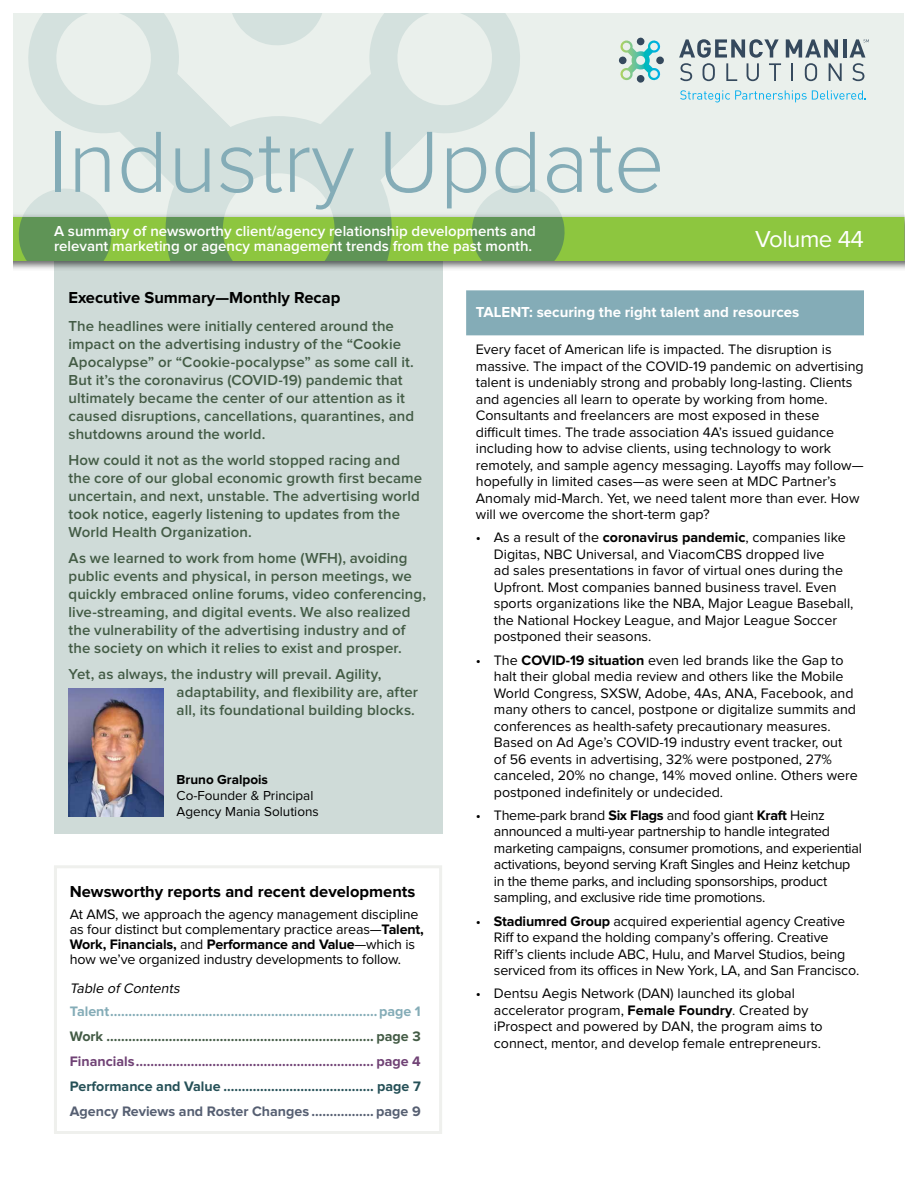
<style>
.page{position:relative;width:918px;height:1188px;background:#fff}
.page>*{position:absolute;margin:0;border:0;box-sizing:border-box;transform-origin:0 0}
.t1{font:300 90px "Proxima Nova";color:#84acb7}
.t2{font:24px "Proxima Nova";letter-spacing:-.02em;color:#fff}
.t3{font:700 16.5px "Proxima Nova";color:#000}
.t4{font:600 15px/18px "Proxima Nova";letter-spacing:.005em;color:#435b45}
.t5{font:600 15px/15px "Proxima Nova";color:#fff}
.t6{font:700 15px "Proxima Nova";color:#fff}
.t7{font:14.25px/16.5px "Proxima Nova";color:#000}
.t8{font:14.25px/16.5px "Proxima Nova";letter-spacing:-.02em;color:#000}
.t9{font:700 14.25px "Proxima Nova";color:#84acb7}
.t10{font:700 14.25px "Proxima Nova";color:#435b45}
.t11{font:700 14.25px "Proxima Nova";color:#704275}
.t12{font:700 14.25px "Proxima Nova";color:#255057}
.t13{font:700 14.25px "Proxima Nova";color:#565f72}
.t14{font:italic 14.25px "Proxima Nova";color:#000}
.t15{font:13.5px/16.2px "Proxima Nova";color:#000}
.t16{font:700 13.5px "Proxima Nova";color:#000}
.s1{font-weight:700}
</style>
<div class="page">
<div style="left:466px;top:290px;width:398px;height:45px;background:#84acb7"></div>
<div style="left:54px;top:145px;width:388px;height:689px;background:#cfdbd8"></div>
<div style="left:14px;top:14px;width:890px;height:204px;background:#eaf0ec"></div>
<svg style="left:28px;top:14px;width:492px;height:167px"></svg>
<hr style="left:843px;top:39px;width:4px;height:19px;background:#35495d">
<svg style="left:679px;top:39px;width:163px;height:42px"></svg>
<svg style="left:656px;top:56px;width:8px;height:9px"></svg>
<svg style="left:636px;top:75px;width:9px;height:8px"></svg>
<svg style="left:636px;top:37px;width:9px;height:9px"></svg>
<svg style="left:620px;top:40px;width:41px;height:41px"></svg>
<svg style="left:680px;top:90px;width:186px;height:12px"></svg>
<svg style="left:850px;top:39px;width:19px;height:42px"></svg>
<img style="left:14px;top:215px;width:890px;height:59px">
<svg style="left:15px;top:181px;width:554px;height:36px"></svg>
<svg style="left:14px;top:217px;width:890px;height:44px;background:#7db546"></svg>
<div style="left:54px;top:865px;width:388px;height:269px;border:3px solid #eff0ed"></div>
<img style="left:69px;top:688px;width:94px;height:128px">
<h1 class="t1" style="left:48px;top:121px;width:618px">Industry Update</h1>
<p class="t5" style="left:54px;top:225px;width:483px">A summary of newsworthy client/agency relationship developments and relevant marketing or agency management trends from the past month.</p>
<h2 class="t2" style="left:755px;top:228px;width:110px">Volume 44</h2>
<p class="t3" style="left:69px;top:290px;width:273px">Executive Summary—Monthly Recap</p>
<p class="t4" style="left:69px;top:318px;width:347px">The headlines were initially centered around the impact on the advertising industry of the “Cookie Apocalypse” or “Cookie-pocalypse” as some call it.<br>But it’s the coronavirus (COVID-19) pandemic that ultimately became the center of our attention as it caused disruptions, cancellations, quarantines, and shutdowns around the world.</p>
<p class="t4" style="left:69px;top:452px;width:355px">How could it not as the world stopped racing and the core of our global economic growth first became uncertain, and next, unstable. The advertising world took notice, eagerly listening to updates from the World Health Organization.</p>
<p class="t4" style="left:69px;top:550px;width:359px">As we learned to work from home (WFH), avoiding public events and physical, in person meetings, we quickly embraced online forums, video conferencing, live-streaming, and digital events. We also realized the vulnerability of the advertising industry and of the society on which it relies to exist and prosper.</p>
<p class="t4" style="left:177px;top:666px;width:243px;text-indent:-108px">Yet, as always, the industry will prevail. Agility, adaptability, and flexibility are, after all, its foundational building blocks.</p>
<p class="t16" style="left:177px;top:773px;width:93px">Bruno Gralpois</p>
<p class="t15" style="left:177px;top:788px;width:144px">Co-Founder &amp; Principal<br>Agency Mania Solutions</p>
<p class="t3" style="left:70px;top:884px;width:347px">Newsworthy reports and recent developments</p>
<p class="t7" style="left:70px;top:907px;width:356px;line-height:15px">At AMS, we approach the agency management discipline as four distinct but complementary practice areas—<span class="s1">Talent, Work, Financials,</span> and <span class="s1">Performance and Value</span>—which is how we’ve organized industry developments to follow.</p>
<p class="t14" style="left:70px;top:981px;width:114px">Table of Contents</p>
<p class="t9" style="left:70px;top:1005px;width:353px">Talent.........................................................................page 1</p>
<p class="t10" style="left:70px;top:1030px;width:353px">Work ......................................................................... page 3</p>
<p class="t11" style="left:70px;top:1055px;width:353px">Financials................................................................. page 4</p>
<p class="t12" style="left:70px;top:1080px;width:353px">Performance and Value ......................................... page 7</p>
<p class="t13" style="left:70px;top:1104px;width:352px">Agency Reviews and Roster Changes ................. page 9</p>
<p class="t6" style="left:476px;top:306px;width:325px">TALENT: securing the right talent and resources</p>
<p class="t7" style="left:476px;top:342px;width:389px">Every facet of American life is impacted. The disruption is massive. The impact of the COVID-19 pandemic on advertising talent is undeniably strong and probably long-lasting. Clients and agencies all learn to operate by working from home.<br>Consultants and freelancers are most exposed in these difficult times. The trade association 4A’s issued guidance including how to advise clients, using technology to work remotely, and sample agency messaging. Layoffs may follow— hopefully in limited cases—as were seen at MDC Partner’s Anomaly mid-March. Yet, we need talent more than ever. How will we overcome the short-term gap?</p>
<p class="t7" style="left:494px;top:530px;width:361px;text-indent:-18px">• As a result of the <span class="s1">coronavirus pandemic</span>, companies like Digitas, NBC Universal, and ViacomCBS dropped live<br>ad sales presentations in favor of virtual ones during the Upfront. Most companies banned business travel. Even sports organizations like the NBA, Major League Baseball, the National Hockey League, and Major League Soccer postponed their seasons.</p>
<p class="t7" style="left:494px;top:652px;width:366px;text-indent:-18px">• The <span class="s1">COVID-19 situation</span> even led brands like the Gap to halt their global media review and others like the Mobile World Congress, SXSW, Adobe, 4As, ANA, Facebook, and many others to cancel, postpone or digitalize summits and conferences as health-safety precautionary measures.<br>Based on Ad Age’s COVID-19 industry event tracker, out of 56 events in advertising, 32% were postponed, 27% canceled, 20% no change, 14% moved online. Others were postponed indefinitely or undecided.</p>
<p class="t8" style="left:494px;top:808px;width:370px;text-indent:-18px">• Theme-park brand <span class="s1">Six Flags</span> and food giant <span class="s1">Kraft</span> Heinz announced a multi-year partnership to handle integrated marketing campaigns, consumer promotions, and experiential activations, beyond serving Kraft Singles and Heinz ketchup in the theme parks, and including sponsorships, product sampling, and exclusive ride time promotions.</p>
<p class="t7" style="left:494px;top:913px;width:367px;text-indent:-18px">• <span class="s1">Stadiumred Group</span> acquired experiential agency Creative Riff to expand the holding company’s offering. Creative Riff’s clients include ABC, Hulu, and Marvel Studios, being serviced from its offices in New York, LA, and San Francisco.</p>
<p class="t7" style="left:494px;top:986px;width:330px;text-indent:-18px">• Dentsu Aegis Network (DAN) launched its global accelerator program, <span class="s1">Female Foundry</span>. Created by iProspect and powered by DAN, the program aims to connect, mentor, and develop female entrepreneurs.</p>
</div>
